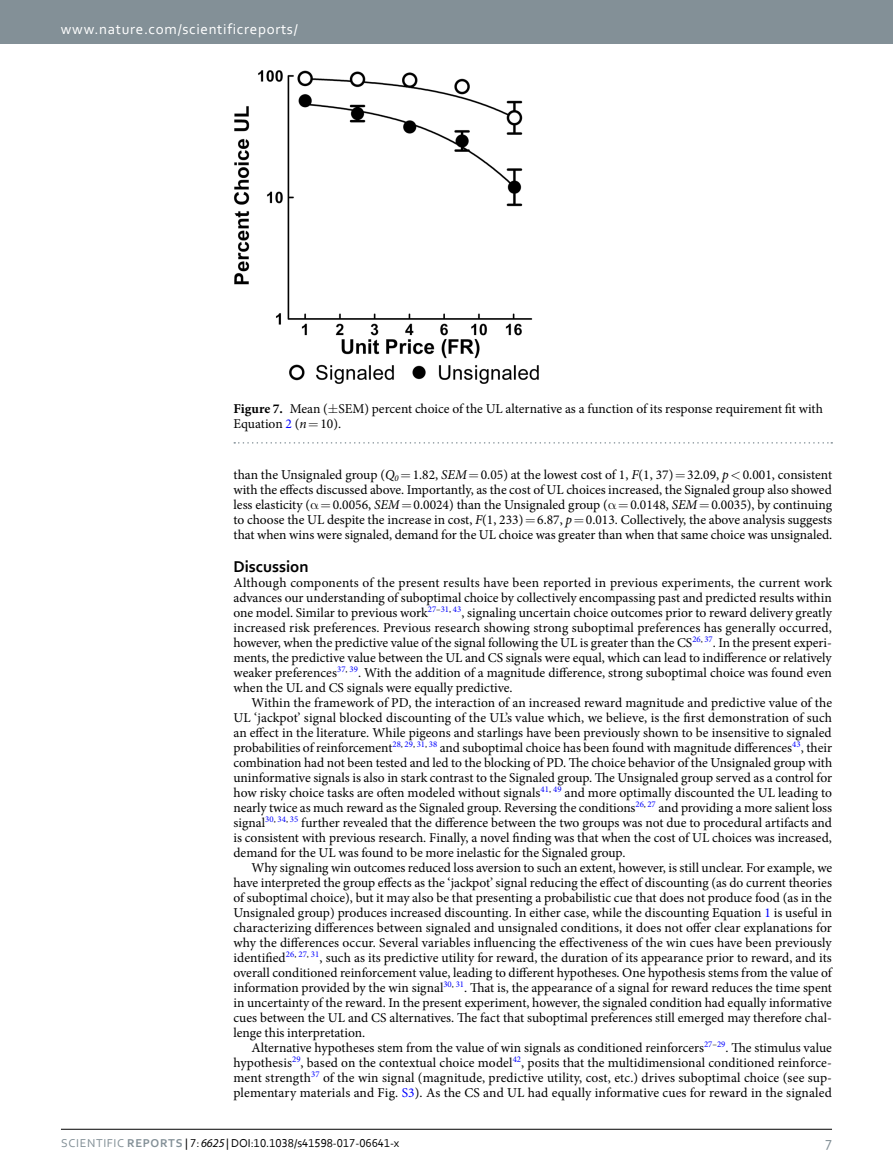
<style>
.page{position:relative;width:893px;height:1174px;background:#fff}
.page>*{position:absolute;margin:0;border:0;box-sizing:border-box;transform-origin:0 0}
.t1{font:16.5px "Corbel Bold 2";color:#000}
.t2{font:15px "Corbel 2";letter-spacing:.045em;color:#fff}
.t3{font:15px "Corbel 2";color:#839097}
.t4{font:13.5px/15px "Minion Pro";color:#000;text-align:justify}
.t5{font:12px "Corbel";color:#000}
.s1{font-weight:700}
.s2{color:#00f}
.s3{font-family:"Minion Pro It 2"}
.s4{font-family:"Corbel 2";color:#839097}
.s5{font-family:"Corbel Bold 2";color:#839097}
.s6{font-family:"Myriad Pro";font-style:italic}
</style>
<div class="page">
<div style="left:0;top:0;width:893px;height:43px;background:#839097"></div>
<hr style="left:61px;top:1129px;width:771px;height:1px;background:#000">
<img style="left:234px;top:70px;width:305px;height:314px">
<svg style="left:234px;top:442px;width:598px;height:1px"></svg>
<p class="t2" style="left:61px;top:19px;width:238px">www.nature.com/scientificreports/</p>
<p class="t4" style="left:233px;top:401px;width:591px"><span class="s1">Figure 7.</span> Mean ( SEM) percent choice of the UL alternative as a function of its response requirement fit with<br>Equation <span class="s2">2</span> (<span class="s3">n</span> 10).</p>
<p class="t4" style="left:233px;top:467px;width:600px">than the Unsignaled group (<span class="s3">Q</span><sub>0</sub> 1.82, <span class="s3">SEM</span> 0.05) at the lowest cost of 1, <span class="s3">F</span>(1, 37) 32.09, <span class="s3">p</span> 0.001, consistent with the effects discussed above. Importantly, as the cost of UL choices increased, the Signaled group also showed less elasticity (</p>
<p class="t4" style="left:234px;top:497px;width:600px;text-indent:397px">0.0148, <span class="s3">SEM</span> 0.0035), by continuing to choose the UL despite the increase in cost, <span class="s3">F</span>(1, 233) 6.87, <span class="s3">p</span> 0.013. Collectively, the above analysis suggests that when wins were signaled, demand for the UL choice was greater than when that same choice was unsignaled.</p>
<p class="t1" style="left:233px;top:556px;width:77px">Discussion</p>
<p class="t4" style="left:233px;top:575px;width:600px">Although components of the present results have been reported in previous experiments, the current work advances our understanding of suboptimal choice by collectively encompassing past and predicted results within one model. Similar to previous work<sup>27</sup><sup>–</sup><sup>31</sup><sup>,</sup> <sup>43</sup>, signaling uncertain choice outcomes prior to reward delivery greatly increased risk preferences. Previous research showing strong suboptimal preferences has generally occurred, however, when the predictive value of the signal following the UL is greater than the CS<sup>26</sup><sup>,</sup> <sup>37</sup>. In the present experi&shy;ments, the predictive value between the UL and CS signals were equal, which can lead to indifference or relatively weaker preferences<sup>37</sup><sup>,</sup> <sup>39</sup>. With the addition of a magnitude difference, strong suboptimal choice was found even when the UL and CS signals were equally predictive.</p>
<p class="t4" style="left:233px;top:695px;width:600px;text-indent:18px">Within the framework of PD, the interaction of an increased reward magnitude and predictive value of the UL ‘jackpot’ signal blocked discounting of the UL’s value which, we believe, is the first demonstration of such an effect in the literature. While pigeons and starlings have been previously shown to be insensitive to signaled probabilities of reinforcement<sup>28</sup><sup>,</sup> <sup>29</sup><sup>,</sup> <sup>31</sup><sup>,</sup> <sup>38</sup> and suboptimal choice has been found with magnitude differences<sup>43</sup>, their combination had not been tested and led to the blocking of PD. The choice behavior of the Unsignaled group with uninformative signals is also in stark contrast to the Signaled group. The Unsignaled group served as a control for how risky choice tasks are often modeled without signals<sup>41</sup><sup>,</sup> <sup>49</sup> and more optimally discounted the UL leading to nearly twice as much reward as the Signaled group. Reversing the conditions<sup>26</sup><sup>,</sup> <sup>27</sup> and providing a more salient loss signal<sup>30</sup><sup>,</sup> <sup>34</sup><sup>,</sup> <sup>35</sup> further revealed that the difference between the two groups was not due to procedural artifacts and is consistent with previous research. Finally, a novel finding was that when the cost of UL choices was increased, demand for the UL was found to be more inelastic for the Signaled group.</p>
<p class="t4" style="left:233px;top:860px;width:600px;text-indent:18px">Why signaling win outcomes reduced loss aversion to such an extent, however, is still unclear. For example, we have interpreted the group effects as the ‘jackpot’ signal reducing the effect of discounting (as do current theories of suboptimal choice), but it may also be that presenting a probabilistic cue that does not produce food (as in the Unsignaled group) produces increased discounting. In either case, while the discounting Equation <span class="s2">1</span> is useful in characterizing differences between signaled and unsignaled conditions, it does not offer clear explanations for why the differences occur. Several variables influencing the effectiveness of the win cues have been previously identified<sup>26</sup><sup>,</sup> <sup>27</sup><sup>,</sup> <sup>31</sup>, such as its predictive utility for reward, the duration of its appearance prior to reward, and its overall conditioned reinforcement value, leading to different hypotheses. One hypothesis stems from the value of information provided by the win signal<sup>30</sup><sup>,</sup> <sup>31</sup>. That is, the appearance of a signal for reward reduces the time spent in uncertainty of the reward. In the present experiment, however, the signaled condition had equally informative cues between the UL and CS alternatives. The fact that suboptimal preferences still emerged may therefore chal&shy;lenge this interpretation.</p>
<p class="t4" style="left:233px;top:1040px;width:600px;text-indent:18px">Alternative hypotheses stem from the value of win signals as conditioned reinforcers<sup>27</sup><sup>–</sup><sup>29</sup>. The stimulus value hypothesis<sup>29</sup>, based on the contextual choice model<sup>42</sup>, posits that the multidimensional conditioned reinforce&shy;ment strength<sup>37</sup> of the win signal (magnitude, predictive utility, cost, etc.) drives suboptimal choice (see sup&shy;plementary materials and Fig. <span class="s2">S3</span>). As the CS and UL had equally informative cues for reward in the signaled</p>
<p class="t4" style="left:333px;top:497px;width:277px">0.0056, <span class="s3">SEM</span> 0.0024) than the Unsignaled group (</p>
<p class="t5" style="left:61px;top:1135px;width:340px"><span class="s4">Scientific</span> <span class="s5">REPOrTS</span> | 7: <span class="s6">6625</span> | DOI:10.1038/s41598-017-06641-x</p>
<p class="t3" style="left:826px;top:1132px;width:8px">7</p>
</div>
